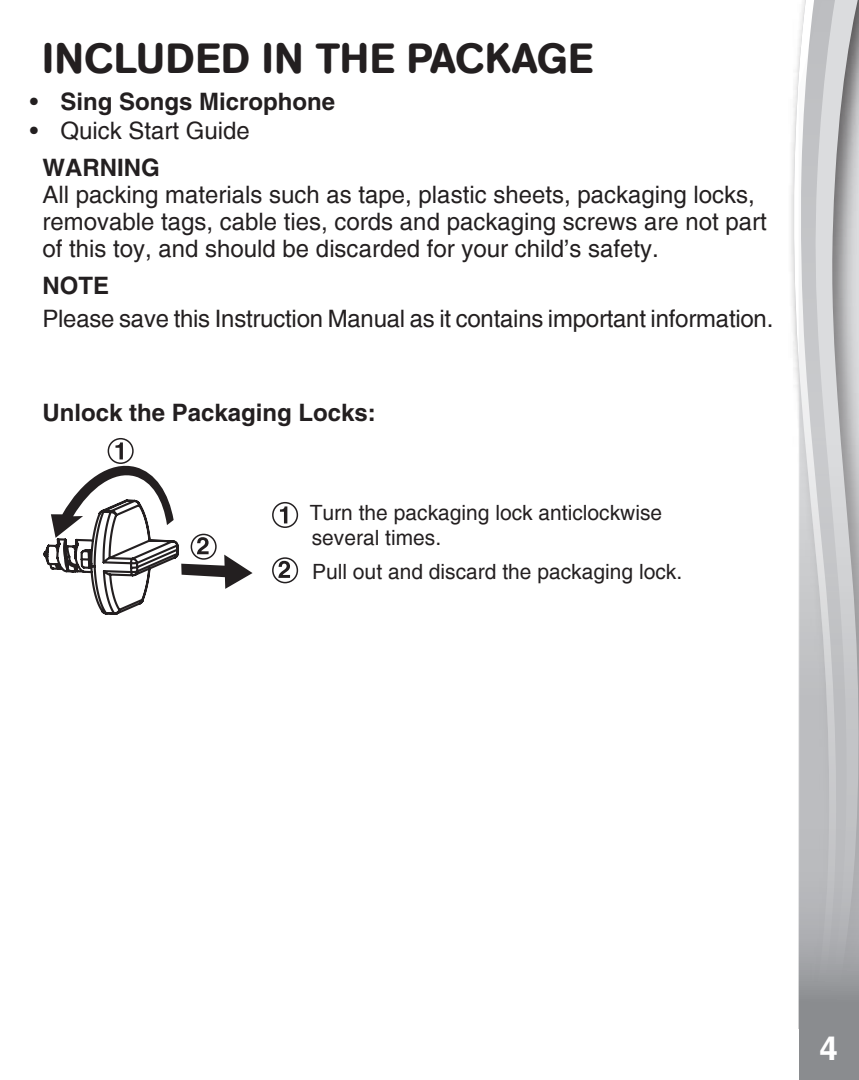
<style>
.page{position:relative;width:859px;height:1080px;background:#fff}
.page>*{position:absolute;margin:0;border:0;box-sizing:border-box;transform-origin:0 0}
.t1{font:500 42px "AG Book Rounded";letter-spacing:.02em;color:#231f20}
.t2{font:700 33px "Helvetica";color:#fff}
.t3{font:24px/27px "Helvetica";color:#231f20}
.t4{font:700 24px "Helvetica";color:#231f20}
.t5{font:21px/25.2px "Helvetica";color:#231f20}
.s1{font-weight:500}
.s2{font-weight:700}
</style>
<div class="page">
<svg style="left:793px;top:45px;width:6px;height:984px"></svg>
<svg style="left:799px;top:0;width:60px;height:1080px"></svg>
<div style="left:108px;top:438px;width:26px;height:26px;border:2px solid #231f20;border-radius:50%"></div>
<svg style="left:43px;top:442px;width:210px;height:173px"></svg>
<div style="left:272px;top:502px;width:26px;height:26px;border:2px solid #231f20;border-radius:50%"></div>
<svg style="left:280px;top:506px;width:7px;height:17px"></svg>
<svg style="left:278px;top:561px;width:12px;height:17px"></svg>
<div style="left:272px;top:557px;width:26px;height:26px;border:2px solid #231f20;border-radius:50%"></div>
<h1 class="t1" style="left:42px;top:34px;width:552px">INCLUDED IN THE PACKAGE</h1>
<p class="t4" style="left:30px;top:87px;width:307px"><span class="s1">•</span> Sing Songs Microphone</p>
<p class="t3" style="left:42px;top:112px;width:209px;line-height:37.5px;text-indent:-13px"><span class="s1">•</span> Quick Start Guide<br><span class="s2">WARNING</span></p>
<p class="t3" style="left:42px;top:181px;width:726px">All packing materials such as tape, plastic sheets, packaging locks, removable tags, cable ties, cords and packaging screws are not part of this toy, and should be discarded for your child’s safety.</p>
<p class="t4" style="left:42px;top:271px;width:68px">NOTE</p>
<p class="t3" style="left:42px;top:305px;width:732px">Please save this Instruction Manual as it contains important information.</p>
<p class="t4" style="left:42px;top:397px;width:335px">Unlock the Packaging Locks:</p>
<p class="t5" style="left:310px;top:500px;width:354px">Turn the packaging lock anticlockwise several times.</p>
<p class="t5" style="left:312px;top:559px;width:372px">Pull out and discard the packaging lock.</p>
<h2 class="t2" style="left:820px;top:1025px;width:25px">4 <sup>4</sup>4</h2>
</div>
